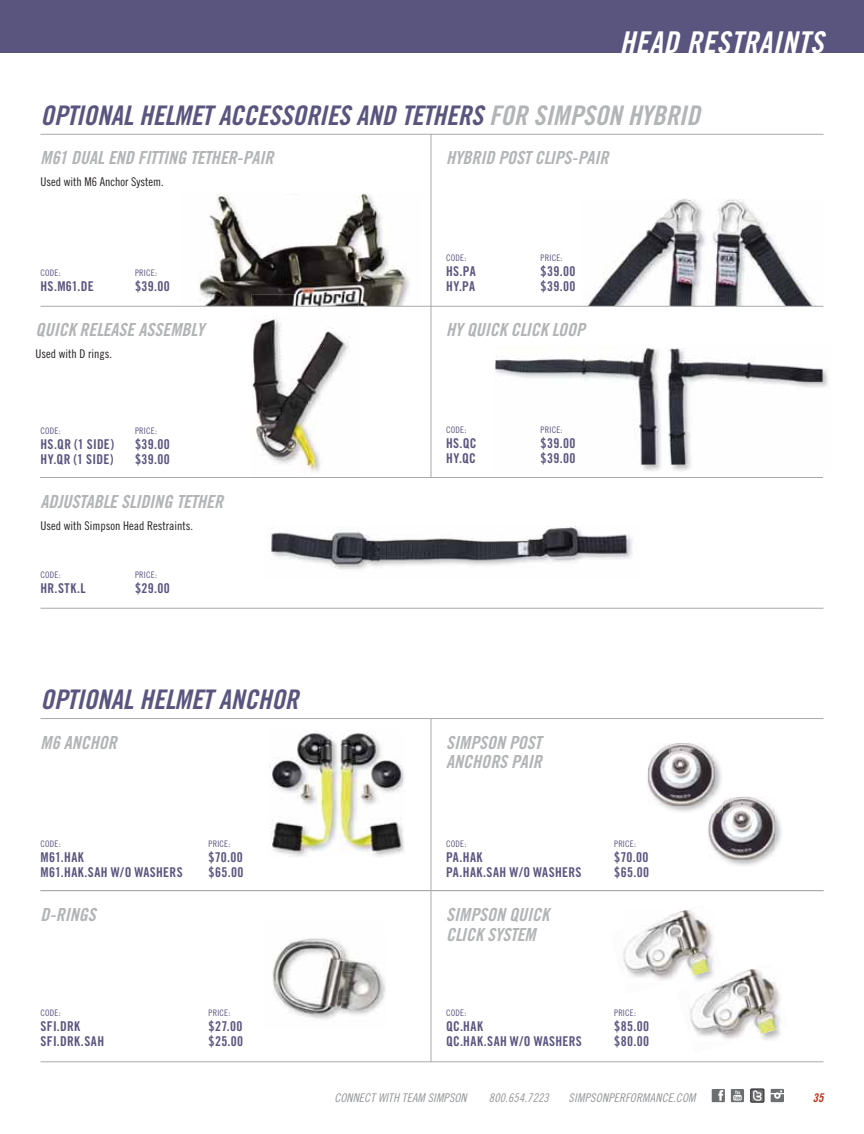
<style>
.page{position:relative;width:864px;height:1134px;background:#fff}
.page>*{position:absolute;margin:0;border:0;box-sizing:border-box;transform-origin:0 0}
.t1{font:30px "Trade Gothic Bold Cond Twenty Obl";letter-spacing:.025em;color:#fff}
.t2{font:27px "Trade Gothic Bold Cond Twenty Obl";color:#5a557f}
.t3{font:18px/19.5px "Trade Gothic Bold Cond Twenty Obl";color:#b2b4b6}
.t4{font:13.5px "Trade Gothic Bold Cond Twenty";letter-spacing:.025em;color:#5a557f}
.t5{font:12px "Trade Gothic Cond Eighteen";color:#231f20}
.t6{font:12px "Trade Gothic Cond Eighteen Obl";letter-spacing:.01em;color:#939598}
.t7{font:12px "Trade Gothic Bold Cond Twenty Obl";color:#bf311a}
.t8{font:9px "Trade Gothic Cond Eighteen";letter-spacing:.025em;color:#5a557f}
.s1{color:#b2b4b6}
</style>
<div class="page">
<div style="left:0;top:0;width:864px;height:52px;background:#5a557f"></div>
<div style="left:731px;top:1089px;width:13px;height:13px;background:#6d6e70"></div>
<svg style="left:733px;top:1090px;width:9px;height:11px"></svg>
<div style="left:712px;top:1089px;width:13px;height:13px;background:#6d6e70"></div>
<svg style="left:718px;top:1090px;width:5px;height:11px"></svg>
<div style="left:751px;top:1089px;width:13px;height:13px;border:1px solid #231f20"></div>
<svg style="left:753px;top:1090px;width:9px;height:11px"></svg>
<svg style="left:771px;top:1089px;width:13px;height:13px"></svg>
<img style="left:199px;top:194px;width:212px;height:112px">
<img style="left:587px;top:200px;width:232px;height:106px">
<hr style="left:40px;top:608px;width:784px;height:1px;background:#a7a9ac">
<img style="left:642px;top:370px;width:186px;height:101px">
<img style="left:495px;top:348px;width:328px;height:117px">
<img style="left:271px;top:526px;width:362px;height:44px">
<img style="left:647px;top:758px;width:75px;height:54px">
<img style="left:648px;top:743px;width:67px;height:63px">
<img style="left:724px;top:812px;width:58px;height:54px">
<img style="left:707px;top:796px;width:15px;height:16px">
<img style="left:708px;top:797px;width:67px;height:63px">
<img style="left:708px;top:797px;width:14px;height:16px">
<svg style="left:707px;top:796px;width:8px;height:10px"></svg>
<img style="left:623px;top:910px;width:92px;height:70px">
<img style="left:676px;top:963px;width:106px;height:77px">
<svg style="left:705px;top:980px;width:10px;height:3px"></svg>
<img style="left:285px;top:767px;width:120px;height:90px">
<img style="left:272px;top:732px;width:130px;height:122px">
<img style="left:272px;top:938px;width:113px;height:82px">
<hr style="left:40px;top:718px;width:784px;height:1px;background:#a7a9ac">
<hr style="left:40px;top:890px;width:784px;height:1px;background:#a7a9ac">
<hr style="left:40px;top:1061px;width:784px;height:1px;background:#a7a9ac">
<hr style="left:431px;top:718px;width:1px;height:344px;background:#a7a9ac">
<hr style="left:40px;top:134px;width:784px;height:1px;background:#a7a9ac">
<hr style="left:40px;top:477px;width:784px;height:1px;background:#a7a9ac">
<hr style="left:431px;top:134px;width:1px;height:343px;background:#a7a9ac">
<img style="left:251px;top:294px;width:108px;height:93px">
<img style="left:253px;top:318px;width:97px;height:156px">
<hr style="left:40px;top:306px;width:784px;height:1px;background:#a7a9ac">
<h1 class="t1" style="left:620px;top:25px;width:205px">HEAD RESTRAINTS</h1>
<h2 class="t2" style="left:40px;top:100px;width:661px">OPTIONAL HELMET ACCESSORIES AND TETHERS <span class="s1">FOR SIMPSON HYBRID</span></h2>
<h3 class="t3" style="left:40px;top:148px;width:234px">M61 DUAL END FITTING TETHER-PAIR</h3>
<p class="t5" style="left:40px;top:177px;width:125px">Used with M6 Anchor System.</p>
<p class="t8" style="left:40px;top:270px;width:22px">CODE:</p>
<p class="t8" style="left:135px;top:270px;width:24px">PRICE:</p>
<p class="t4" style="left:40px;top:281px;width:55px">HS.M61.DE</p>
<p class="t4" style="left:135px;top:281px;width:36px">$39.00</p>
<h3 class="t3" style="left:36px;top:320px;width:170px">QUICK RELEASE ASSEMBLY</h3>
<p class="t5" style="left:36px;top:350px;width:78px">Used with D rings.</p>
<p class="t8" style="left:40px;top:427px;width:22px">CODE:</p>
<p class="t8" style="left:135px;top:427px;width:24px">PRICE:</p>
<p class="t4" style="left:40px;top:439px;width:75px">HS.QR (1 SIDE)</p>
<p class="t4" style="left:135px;top:439px;width:36px">$39.00</p>
<p class="t4" style="left:40px;top:454px;width:75px">HY.QR (1 SIDE)</p>
<p class="t4" style="left:135px;top:454px;width:36px">$39.00</p>
<h3 class="t3" style="left:40px;top:492px;width:184px">ADJUSTABLE SLIDING TETHER</h3>
<p class="t5" style="left:40px;top:521px;width:154px">Used with Simpson Head Restraints.</p>
<p class="t8" style="left:40px;top:572px;width:22px">CODE:</p>
<p class="t8" style="left:135px;top:572px;width:24px">PRICE:</p>
<p class="t4" style="left:40px;top:584px;width:47px">HR.STK.L</p>
<p class="t4" style="left:135px;top:584px;width:36px">$29.00</p>
<h2 class="t2" style="left:40px;top:684px;width:259px">OPTIONAL HELMET ANCHOR</h2>
<h3 class="t3" style="left:446px;top:148px;width:164px">HYBRID POST CLIPS-PAIR</h3>
<p class="t8" style="left:446px;top:255px;width:22px">CODE:</p>
<p class="t8" style="left:541px;top:255px;width:24px">PRICE:</p>
<p class="t4" style="left:446px;top:266px;width:31px">HS.PA</p>
<p class="t4" style="left:541px;top:266px;width:36px">$39.00</p>
<p class="t4" style="left:446px;top:281px;width:31px">HY.PA</p>
<p class="t4" style="left:541px;top:281px;width:36px">$39.00</p>
<h3 class="t3" style="left:446px;top:320px;width:140px">HY QUICK CLICK LOOP</h3>
<p class="t8" style="left:446px;top:427px;width:22px">CODE:</p>
<p class="t8" style="left:541px;top:427px;width:24px">PRICE:</p>
<p class="t4" style="left:446px;top:439px;width:32px">HS.QC</p>
<p class="t4" style="left:541px;top:439px;width:36px">$39.00</p>
<p class="t4" style="left:446px;top:454px;width:31px">HY.QC</p>
<p class="t4" style="left:541px;top:454px;width:36px">$39.00</p>
<h3 class="t3" style="left:40px;top:733px;width:78px">M6 ANCHOR</h3>
<h3 class="t3" style="left:446px;top:733px;width:97px">SIMPSON POST<br>ANCHORS PAIR</h3>
<p class="t8" style="left:40px;top:840px;width:22px">CODE:</p>
<p class="t8" style="left:209px;top:840px;width:24px">PRICE:</p>
<p class="t4" style="left:40px;top:852px;width:45px">M61.HAK</p>
<p class="t4" style="left:209px;top:852px;width:36px">$70.00</p>
<p class="t4" style="left:40px;top:867px;width:144px">M61.HAK.SAH W/O WASHERS</p>
<p class="t4" style="left:208px;top:867px;width:37px">$65.00</p>
<p class="t8" style="left:446px;top:840px;width:22px">CODE:</p>
<p class="t8" style="left:614px;top:840px;width:24px">PRICE:</p>
<p class="t4" style="left:446px;top:852px;width:38px">PA.HAK</p>
<p class="t4" style="left:614px;top:852px;width:36px">$70.00</p>
<p class="t4" style="left:446px;top:867px;width:137px">PA.HAK.SAH W/O WASHERS</p>
<p class="t4" style="left:614px;top:867px;width:37px">$65.00</p>
<h3 class="t3" style="left:40px;top:905px;width:57px">D-RINGS</h3>
<h3 class="t3" style="left:446px;top:905px;width:104px">SIMPSON QUICK<br>CLICK SYSTEM</h3>
<p class="t8" style="left:40px;top:1009px;width:22px">CODE:</p>
<p class="t8" style="left:209px;top:1009px;width:24px">PRICE:</p>
<p class="t4" style="left:40px;top:1021px;width:41px">SFI.DRK</p>
<p class="t4" style="left:209px;top:1021px;width:35px">$27.00</p>
<p class="t4" style="left:40px;top:1036px;width:65px">SFI.DRK.SAH</p>
<p class="t4" style="left:209px;top:1036px;width:36px">$25.00</p>
<p class="t8" style="left:446px;top:1009px;width:22px">CODE:</p>
<p class="t8" style="left:614px;top:1009px;width:24px">PRICE:</p>
<p class="t4" style="left:446px;top:1021px;width:38px">QC.HAK</p>
<p class="t4" style="left:614px;top:1021px;width:37px">$85.00</p>
<p class="t4" style="left:446px;top:1036px;width:137px">QC.HAK.SAH W/O WASHERS</p>
<p class="t4" style="left:614px;top:1036px;width:37px">$80.00</p>
<p class="t6" style="left:334px;top:1093px;width:134px">CONNECT WITH TEAM SIMPSON</p>
<p class="t6" style="left:489px;top:1093px;width:61px">800.654.7223</p>
<p class="t6" style="left:569px;top:1093px;width:129px">SIMPSONPERFORMANCE.COM</p>
<p class="t7" style="left:813px;top:1091px;width:12px">35</p>
</div>
